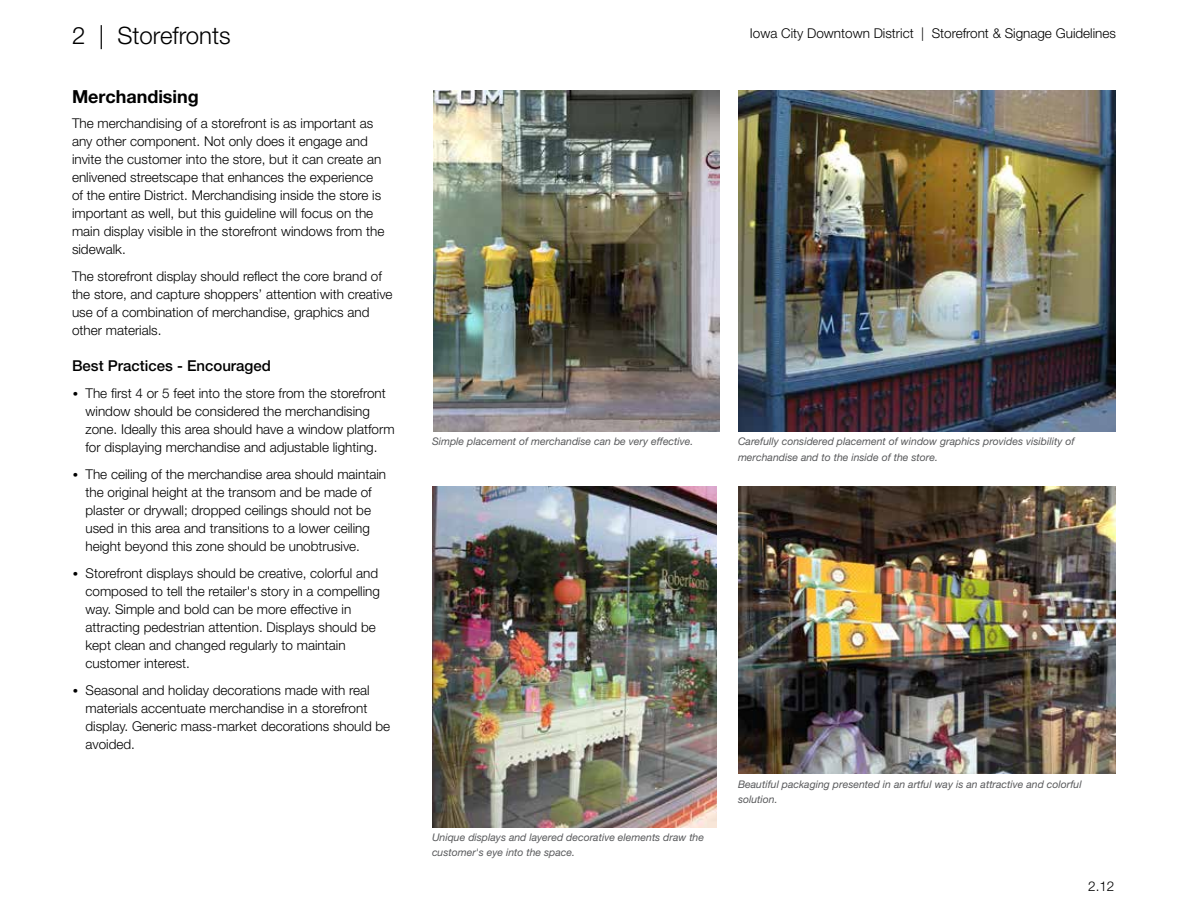
<style>
.page{position:relative;width:1188px;height:918px;background:#fff}
.page>*{position:absolute;margin:0;border:0;box-sizing:border-box;transform-origin:0 0}
.t1{font:300 24px "Helvetica Neue LT Std";color:#000}
.t2{font:700 18px "Helvetica Neue LT Std";color:#000}
.t3{font:500 15px "Helvetica Neue LT Std";color:#000}
.t4{font:300 13.5px/18px "Helvetica Neue LT Std";color:#000}
.t5{font:italic 10.5px/15px "Helvetica Neue LT Std";color:#58595b}
.s1{font-family:"Calibri"}
</style>
<div class="page">
<img style="left:738px;top:90px;width:378px;height:342px">
<img style="left:432px;top:486px;width:285px;height:342px">
<img style="left:433px;top:90px;width:287px;height:342px">
<img style="left:738px;top:487px;width:378px;height:287px">
<h1 class="t1" style="left:72px;top:21px;width:160px">2 | Storefronts</h1>
<h2 class="t2" style="left:72px;top:85px;width:128px">Merchandising</h2>
<p class="t4" style="left:72px;top:114px;width:314px">The merchandising of a storefront is as important as any other component. Not only does it engage and invite the customer into the store, but it can create an enlivened streetscape that enhances the experience of the entire District. Merchandising inside the store is important as well, but this guideline will focus on the main display visible in the storefront windows from the sidewalk.</p>
<p class="t4" style="left:72px;top:266px;width:322px">The storefront display should reflect the core brand of the store, and capture shoppers’ attention with creative use of a combination of merchandise, graphics and other materials.</p>
<p class="t3" style="left:72px;top:356px;width:200px">Best Practices - Encouraged</p>
<p class="t4" style="left:86px;top:384px;width:311px;text-indent:-13px"><span class="s1">•</span> The first 4 or 5 feet into the store from the storefront window should be considered the merchandising zone. Ideally this area should have a window platform for displaying merchandise and adjustable lighting.</p>
<p class="t4" style="left:86px;top:465px;width:302px;text-indent:-13px"><span class="s1">•</span> The ceiling of the merchandise area should maintain the original height at the transom and be made of plaster or drywall; dropped ceilings should not be used in this area and transitions to a lower ceiling height beyond this zone should be unobtrusive.</p>
<p class="t4" style="left:86px;top:563px;width:296px;text-indent:-13px"><span class="s1">•</span> Storefront displays should be creative, colorful and composed to tell the retailer's story in a compelling way. Simple and bold can be more effective in attracting pedestrian attention. Displays should be kept clean and changed regularly to maintain customer interest.</p>
<p class="t4" style="left:86px;top:680px;width:306px;text-indent:-13px"><span class="s1">•</span> Seasonal and holiday decorations made with real materials accentuate merchandise in a storefront display. Generic mass-market decorations should be avoided.</p>
<p class="t4" style="left:750px;top:24px;width:368px">Iowa City Downtown District | Storefront &amp; Signage Guidelines</p>
<p class="t5" style="left:432px;top:434px;width:263px">Simple placement of merchandise can be very effective.</p>
<p class="t5" style="left:738px;top:434px;width:338px">Carefully considered placement of window graphics provides visibility of merchandise and to the inside of the store.</p>
<p class="t5" style="left:432px;top:830px;width:274px">Unique displays and layered decorative elements draw the customer's eye into the space.</p>
<p class="t5" style="left:738px;top:776px;width:345px">Beautiful packaging presented in an artful way is an attractive and colorful solution.</p>
<p class="t4" style="left:1088px;top:877px;width:28px">2.12</p>
</div>
